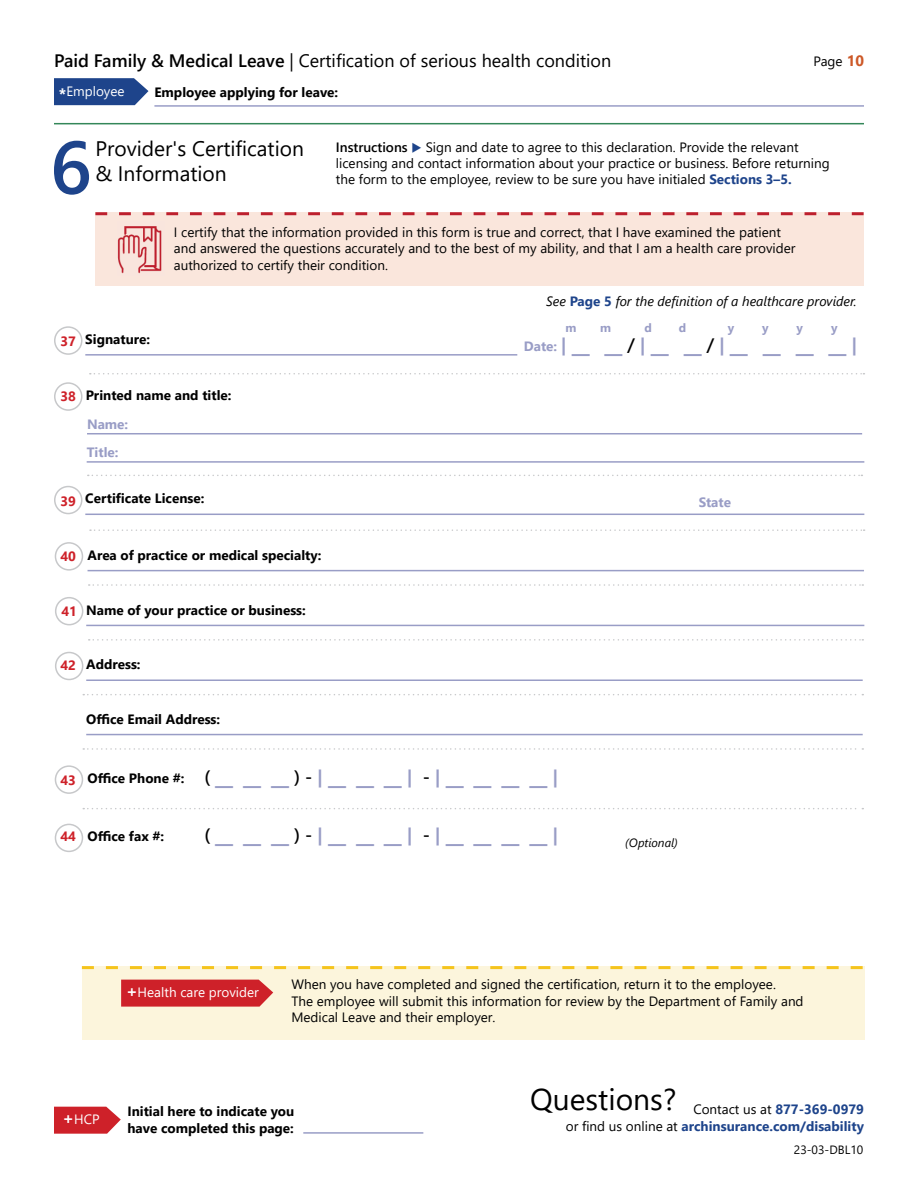
<style>
.page{position:relative;width:918px;height:1188px;background:#fff}
.page>*{position:absolute;margin:0;border:0;box-sizing:border-box;transform-origin:0 0}
.t1{font:30px "Segoe UI";color:#000}
.t2{font:21px/25.2px "Segoe UI";color:#000}
.t3{font:18px "Segoe UI";color:#000}
.t4{font:700 18px "Segoe UI";color:#999dc6}
.t5{font:600 18px "Segoe UI";color:#000}
.t6{font:13.5px/16.2px "Segoe UI";color:#000}
.t7{font:700 13.5px/16.2px "Segoe UI";color:#000}
.t8{font:700 13.5px/16.2px "Segoe UI";color:#1e448b;text-align:right}
.t9{font:italic 13.5px "Segoe UI";color:#000}
.t10{font:13.5px "Segoe UI";color:#fff}
.t11{font:700 13.5px/28.2px "Segoe UI";color:#999dc6}
.t12{font:700 13.5px "Segoe UI";color:#ce2129}
.t13{font:12px "Segoe UI";color:#000}
.t14{font:italic 12px "Segoe UI";color:#000}
.t15{font:700 12px "Segoe UI";color:#999dc6}
.s1{font-weight:600}
.s2{font-weight:700;font-size:16.5px}
.s3{font-weight:700;font-size:15px;color:#cd5928}
.s4{color:#1e448b}
.s5{font-weight:700;color:#1e448b}
.s6{font-weight:700;font-style:normal;color:#1e448b}
.s7{font-size:18px}
.s8{font-weight:700;color:#999dc6}
.s9{font-weight:600;color:#000}
.s10{font-weight:600;font-size:18px}
.s11{font-weight:400;color:#000}
</style>
<div class="page">
<hr style="left:54px;top:123px;width:810px;height:1px;background:#348759">
<svg style="left:54px;top:78px;width:94px;height:27px;background:#2e5293"></svg>
<hr style="left:154px;top:105px;width:710px;height:2px;background:#999dc6">
<svg style="left:54px;top:1107px;width:67px;height:27px;background:#d33b42"></svg>
<hr style="left:303px;top:1132px;width:120px;height:2px;background:#999dc6">
<div style="left:96px;top:212px;width:768px;height:73px;background:#fae6dc"></div>
<svg style="left:95px;top:212px;width:769px;height:3px"></svg>
<svg style="left:54px;top:141px;width:35px;height:54px"></svg>
<img style="left:118px;top:226px;width:44px;height:48px">
<div style="left:54px;top:326px;width:28px;height:29px;border:2px solid #c7c8ca;border-radius:50%"></div>
<hr style="left:85px;top:354px;width:432px;height:2px;background:#999dc6">
<svg style="left:90px;top:373px;width:774px;height:1px"></svg>
<div style="left:54px;top:382px;width:28px;height:29px;border:2px solid #c7c8ca;border-radius:50%"></div>
<hr style="left:87px;top:433px;width:775px;height:1px;background:#999dc6">
<hr style="left:87px;top:461px;width:777px;height:2px;background:#999dc6">
<svg style="left:88px;top:475px;width:774px;height:1px"></svg>
<div style="left:54px;top:486px;width:28px;height:28px;border:2px solid #c7c8ca;border-radius:50%"></div>
<hr style="left:85px;top:514px;width:779px;height:1px;background:#999dc6">
<svg style="left:90px;top:529px;width:775px;height:2px"></svg>
<div style="left:55px;top:542px;width:28px;height:29px;border:2px solid #c7c8ca;border-radius:50%"></div>
<hr style="left:88px;top:570px;width:776px;height:1px;background:#999dc6">
<svg style="left:89px;top:584px;width:774px;height:2px"></svg>
<div style="left:55px;top:597px;width:28px;height:28px;border:2px solid #c7c8ca;border-radius:50%"></div>
<hr style="left:86px;top:625px;width:778px;height:1px;background:#999dc6">
<svg style="left:89px;top:639px;width:774px;height:2px"></svg>
<div style="left:55px;top:652px;width:28px;height:28px;border:2px solid #c7c8ca;border-radius:50%"></div>
<hr style="left:86px;top:680px;width:777px;height:1px;background:#999dc6">
<svg style="left:83px;top:694px;width:780px;height:1px"></svg>
<div style="left:55px;top:765px;width:28px;height:29px;border:2px solid #c7c8ca;border-radius:50%"></div>
<svg style="left:83px;top:808px;width:780px;height:1px"></svg>
<div style="left:55px;top:824px;width:28px;height:28px;border:2px solid #c7c8ca;border-radius:50%"></div>
<div style="left:82px;top:966px;width:782px;height:73px;background:#fcf5dc"></div>
<svg style="left:82px;top:966px;width:781px;height:3px"></svg>
<svg style="left:121px;top:980px;width:152px;height:27px;background:#d02d33"></svg>
<hr style="left:86px;top:734px;width:777px;height:1px;background:#999dc6">
<svg style="left:83px;top:748px;width:780px;height:2px"></svg>
<h3 class="t3" style="left:54px;top:44px;width:559px"><span class="s1">Paid Family &amp; Medical Leave</span> | Certification of serious health condition</h3>
<p class="t10" style="left:59px;top:78px;width:67px"><span class="s2">*</span>Employee</p>
<p class="t7" style="left:154px;top:83px;width:185px">Employee applying for leave:</p>
<p class="t6" style="left:814px;top:52px;width:52px">Page <span class="s3">10</span></p>
<p class="t12" style="left:60px;top:329px;width:17px">37</p>
<h2 class="t2" style="left:95px;top:134px;width:210px">Provider's Certification &amp; Information</h2>
<p class="t6" style="left:336px;top:138px;width:495px"><span class="s1">Instructions</span> <span class="s4">◆</span> Sign and date to agree to this declaration. Provide the relevant licensing and contact information about your practice or business. Before returning the form to the employee, review to be sure you have initialed <span class="s5">Sections 3–5.</span></p>
<p class="t6" style="left:174px;top:223px;width:623px">I certify that the information provided in this form is true and correct, that I have examined the patient and answered the questions accurately and to the best of my ability, and that I am a health care provider authorized to certify their condition.</p>
<p class="t9" style="left:546px;top:288px;width:312px">See <span class="s6">Page 5</span> for the definition of a healthcare provider.</p>
<p class="t7" style="left:85px;top:330px;width:66px">Signature:</p>
<p class="t11" style="left:524px;top:331px;width:44px">Date: <span class="s7">|</span></p>
<h3 class="t4" style="left:572px;top:337px;width:19px">―</h3>
<h3 class="t4" style="left:605px;top:337px;width:19px">―</h3>
<p class="t15" style="left:566px;top:317px;width:12px">m</p>
<p class="t15" style="left:600px;top:317px;width:12px">m</p>
<p class="t15" style="left:644px;top:317px;width:9px">d</p>
<p class="t15" style="left:679px;top:317px;width:9px">d</p>
<p class="t15" style="left:728px;top:317px;width:8px">y</p>
<p class="t15" style="left:762px;top:317px;width:8px">y</p>
<p class="t15" style="left:797px;top:317px;width:8px">y</p>
<p class="t15" style="left:831px;top:317px;width:8px">y</p>
<h3 class="t5" style="left:628px;top:328px;width:20px">/ <span class="s8">|</span></h3>
<h3 class="t5" style="left:707px;top:328px;width:20px">/ <span class="s8">|</span></h3>
<h3 class="t4" style="left:852px;top:328px;width:7px">|</h3>
<h3 class="t4" style="left:651px;top:337px;width:19px">―</h3>
<h3 class="t4" style="left:684px;top:337px;width:19px">―</h3>
<h3 class="t4" style="left:730px;top:337px;width:19px">―</h3>
<h3 class="t4" style="left:763px;top:337px;width:19px">―</h3>
<h3 class="t4" style="left:796px;top:337px;width:19px">―</h3>
<h3 class="t4" style="left:829px;top:337px;width:19px">―</h3>
<p class="t12" style="left:60px;top:384px;width:17px">38</p>
<p class="t12" style="left:60px;top:488px;width:17px">39</p>
<p class="t7" style="left:86px;top:386px;width:147px">Printed name and title:</p>
<p class="t11" style="left:87px;top:409px;width:43px">Name:<br>Title:</p>
<p class="t7" style="left:85px;top:489px;width:121px">Certificate License:</p>
<p class="t11" style="left:699px;top:487px;width:34px">State</p>
<p class="t12" style="left:60px;top:544px;width:17px">40</p>
<p class="t7" style="left:88px;top:546px;width:235px">Area of practice or medical specialty:</p>
<p class="t12" style="left:61px;top:599px;width:17px">41</p>
<p class="t7" style="left:86px;top:601px;width:221px">Name of your practice or business:</p>
<p class="t12" style="left:60px;top:653px;width:17px">42</p>
<p class="t7" style="left:86px;top:655px;width:56px">Address:</p>
<p class="t7" style="left:86px;top:710px;width:135px">Office Email Address:</p>
<p class="t12" style="left:60px;top:767px;width:17px">43</p>
<h3 class="t5" style="left:294px;top:760px;width:30px">) - <span class="s8">|</span></h3>
<h3 class="t4" style="left:407px;top:760px;width:35px">| <span class="s9">-</span> |</h3>
<h3 class="t4" style="left:552px;top:760px;width:7px">|</h3>
<p class="t7" style="left:88px;top:769px;width:124px">Office Phone #: <span class="s10">(</span></p>
<h3 class="t4" style="left:215px;top:769px;width:75px">―――</h3>
<h3 class="t4" style="left:328px;top:769px;width:75px">―――</h3>
<h3 class="t4" style="left:446px;top:769px;width:103px">――――</h3>
<p class="t12" style="left:60px;top:824px;width:17px">44</p>
<h3 class="t5" style="left:294px;top:818px;width:30px">) - <span class="s8">|</span></h3>
<h3 class="t4" style="left:407px;top:818px;width:35px">| <span class="s9">-</span> |</h3>
<h3 class="t4" style="left:552px;top:818px;width:7px">|</h3>
<p class="t14" style="left:625px;top:831px;width:54px">(Optional)</p>
<p class="t7" style="left:88px;top:827px;width:78px">Office fax #:</p>
<h3 class="t5" style="left:204px;top:818px;width:7px">(</h3>
<h3 class="t4" style="left:215px;top:827px;width:75px">―――</h3>
<h3 class="t4" style="left:328px;top:827px;width:75px">―――</h3>
<h3 class="t4" style="left:446px;top:827px;width:103px">――――</h3>
<p class="t10" style="left:126px;top:979px;width:134px"><span class="s2">+</span>Health care provider</p>
<p class="t6" style="left:291px;top:975px;width:514px">When you have completed and signed the certification, return it to the employee.<br>The employee will submit this information for review by the Department of Family and<br>Medical Leave and their employer.</p>
<p class="t10" style="left:63px;top:1107px;width:39px"><span class="s2">+</span>HCP</p>
<p class="t7" style="left:127px;top:1103px;width:168px">Initial here to indicate you have completed this page:</p>
<h1 class="t1" style="left:530px;top:1071px;width:148px">Questions?</h1>
<p class="t8" style="left:566px;top:1100px;width:300px"><span class="s11">Contact us at</span> 877-369-0979<br><span class="s11">or find us online at</span> archinsurance.com/disability</p>
<p class="t13" style="left:794px;top:1139px;width:71px">23-03-DBL10</p>
</div>
